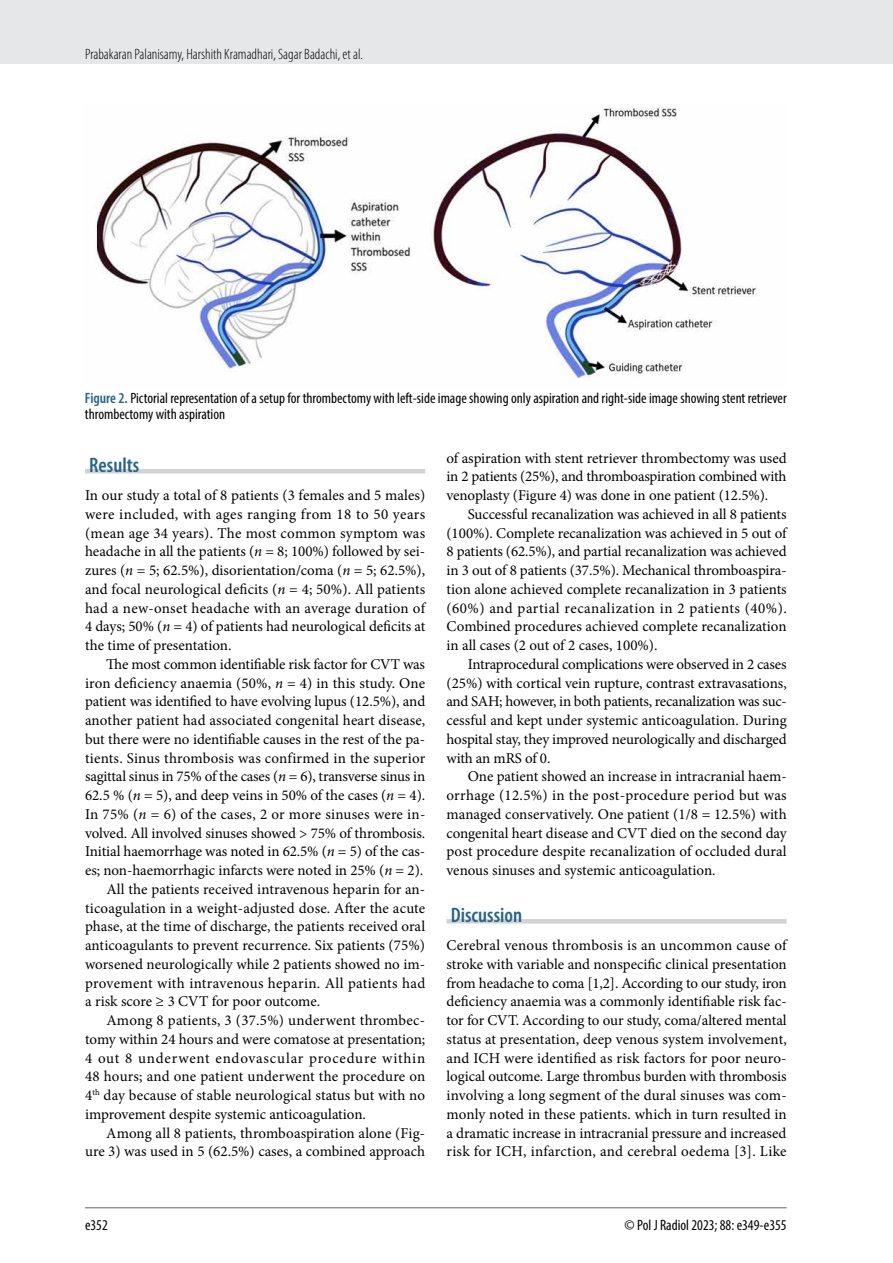
<style>
.page{position:relative;width:893px;height:1263px;background:#fff}
.page>*{position:absolute;margin:0;border:0;box-sizing:border-box;transform-origin:0 0}
.t1{font:600 condensed 21px "Myriad Pro";color:#25638e}
.t2{font:15px/18.8px "Minion Pro";color:#000;text-align:justify}
.t3{font:condensed 15px/16.5px "Myriad Pro";color:#000}
.t4{font:300 condensed 15px "Myriad Pro";color:#000}
.t5{font:15px "Minion Pro";letter-spacing:.025em;color:#000}
.t6{font:15px "Minion Pro";letter-spacing:.05em;color:#000}
.s1{font-weight:600;color:#25638e}
.s2{font-style:italic}
</style>
<div class="page">
<div style="left:0;top:0;width:893px;height:64px;background:#e6e7e8"></div>
<hr style="left:85px;top:1207px;width:702px;height:1px;background:#939598">
<hr style="left:85px;top:469px;width:340px;height:4px;background:#d1d3d4">
<hr style="left:446px;top:919px;width:341px;height:4px;background:#d1d3d4">
<img style="left:96px;top:107px;width:660px;height:271px">
<p class="t4" style="left:85px;top:45px;width:279px">Prabakaran Palanisamy, Harshith Kramadhari, Sagar Badachi, et al.</p>
<p class="t3" style="left:85px;top:389px;width:703px"><span class="s1">Figure 2.</span> Pictorial representation of a setup for thrombectomy with left-side image showing only aspiration and right-side image showing stent retriever thrombectomy with aspiration</p>
<h1 class="t1" style="left:89px;top:452px;width:51px">Results</h1>
<p class="t2" style="left:85px;top:486px;width:342px">In our study a total of 8 patients (3 females and 5 males) were included, with ages ranging from 18 to 50 years (mean age 34 years). The most common symptom was headache in all the patients (<span class="s2">n</span> = 8; 100%) followed by sei&shy;zures (<span class="s2">n</span> = 5; 62.5%), disorientation/coma (<span class="s2">n</span> = 5; 62.5%), and focal neurological deficits (<span class="s2">n</span> = 4; 50%). All patients had a new-onset headache with an average duration of 4 days; 50% (<span class="s2">n</span> = 4) of patients had neurological deficits at the time of presentation.</p>
<p class="t2" style="left:106px;top:655px;width:320px">The most common identifiable risk factor for CVT was</p>
<p class="t2" style="left:85px;top:673px;width:342px">iron deficiency anaemia (50%, <span class="s2">n</span> = 4) in this study. One</p>
<p class="t2" style="left:85px;top:692px;width:342px">patient was identified to have evolving lupus (12.5%), and</p>
<p class="t2" style="left:85px;top:711px;width:342px">another patient had associated congenital heart disease,</p>
<p class="t2" style="left:85px;top:730px;width:342px">but there were no identifiable causes in the rest of the pa-</p>
<p class="t2" style="left:85px;top:748px;width:342px">tients. Sinus thrombosis was confirmed in the superior</p>
<p class="t2" style="left:85px;top:767px;width:342px">sagittal sinus in 75% of the cases (<span class="s2">n</span> = 6), transverse sinus in</p>
<p class="t2" style="left:85px;top:786px;width:342px">62.5 % (<span class="s2">n</span> = 5), and deep veins in 50% of the cases (<span class="s2">n</span> = 4).</p>
<p class="t2" style="left:85px;top:805px;width:342px">In 75% (<span class="s2">n</span> = 6) of the cases, 2 or more sinuses were in-</p>
<p class="t2" style="left:85px;top:823px;width:342px">volved. All involved sinuses showed &gt; 75% of thrombosis.</p>
<p class="t2" style="left:85px;top:842px;width:342px">Initial haemorrhage was noted in 62.5% (<span class="s2">n</span> = 5) of the cas-</p>
<p class="t2" style="left:85px;top:861px;width:340px">es; non-haemorrhagic infarcts were noted in 25% (<span class="s2">n</span> = 2).</p>
<p class="t2" style="left:106px;top:880px;width:320px">All the patients received intravenous heparin for an-</p>
<p class="t2" style="left:85px;top:898px;width:342px">ticoagulation in a weight-adjusted dose. After the acute</p>
<p class="t2" style="left:85px;top:917px;width:342px">phase, at the time of discharge, the patients received oral</p>
<p class="t2" style="left:85px;top:936px;width:342px">anticoagulants to prevent recurrence. Six patients (75%)</p>
<p class="t2" style="left:85px;top:955px;width:342px">worsened neurologically while 2 patients showed no im-</p>
<p class="t5" style="left:85px;top:973px;width:342px">provement with intravenous heparin. All patients had</p>
<p class="t2" style="left:85px;top:992px;width:237px">a risk score ≥ 3 CVT for poor outcome.</p>
<p class="t2" style="left:106px;top:1011px;width:320px">Among 8 patients, 3 (37.5%) underwent thrombec-</p>
<p class="t2" style="left:85px;top:1030px;width:342px">tomy within 24 hours and were comatose at presentation;</p>
<p class="t6" style="left:85px;top:1048px;width:342px">4 out 8 underwent endovascular procedure within</p>
<p class="t2" style="left:85px;top:1067px;width:342px">48 hours; and one patient underwent the procedure on</p>
<p class="t2" style="left:85px;top:1086px;width:342px">4<sup>th</sup> day because of stable neurological status but with no</p>
<p class="t2" style="left:85px;top:1105px;width:283px">improvement despite systemic anticoagulation.</p>
<p class="t2" style="left:106px;top:1123px;width:320px">Among all 8 patients, thromboaspiration alone (Fig-</p>
<p class="t2" style="left:85px;top:1142px;width:341px">ure 3) was used in 5 (62.5%) cases, a combined approach</p>
<p class="t2" style="left:446px;top:448px;width:342px">of aspiration with stent retriever thrombectomy was used in 2 patients (25%), and thromboaspiration combined with venoplasty (Figure 4) was done in one patient (12.5%).</p>
<p class="t2" style="left:446px;top:505px;width:342px;text-indent:21px">Successful recanalization was achieved in all 8 patients (100%). Complete recanalization was achieved in 5 out of 8 patients (62.5%), and partial recanalization was achieved in 3 out of 8 patients (37.5%). Mechanical thromboaspira&shy;tion alone achieved complete recanalization in 3 patients (60%) and partial recanalization in 2 patients (40%).<br>Combined procedures achieved complete recanalization in all cases (2 out of 2 cases, 100%).</p>
<p class="t2" style="left:446px;top:655px;width:342px;text-indent:21px">Intraprocedural complications were observed in 2 cases (25%) with cortical vein rupture, contrast extravasations, and SAH; however, in both patients, recanalization was suc&shy;cessful and kept under systemic anticoagulation. During hospital stay, they improved neurologically and discharged with an mRS of 0.</p>
<p class="t2" style="left:446px;top:767px;width:342px;text-indent:21px">One patient showed an increase in intracranial haem&shy;orrhage (12.5%) in the post-procedure period but was managed conservatively. One patient (1/8 = 12.5%) with congenital heart disease and CVT died on the second day post procedure despite recanalization of occluded dural venous sinuses and systemic anticoagulation.</p>
<h1 class="t1" style="left:451px;top:902px;width:73px">Discussion</h1>
<p class="t2" style="left:446px;top:936px;width:342px">Cerebral venous thrombosis is an uncommon cause of stroke with variable and nonspecific clinical presentation from headache to coma [1,2]. According to our study, iron deficiency anaemia was a commonly identifiable risk fac&shy;tor for CVT. According to our study, coma/altered mental status at presentation, deep venous system involvement, and ICH were identified as risk factors for poor neuro&shy;logical outcome. Large thrombus burden with thrombosis involving a long segment of the dural sinuses was com&shy;monly noted in these patients. which in turn resulted in a dramatic increase in intracranial pressure and increased risk for ICH, infarction, and cerebral oedema [3]. Like</p>
<p class="t3" style="left:85px;top:1216px;width:24px">e352</p>
<p class="t3" style="left:625px;top:1216px;width:164px">© Pol J Radiol 2023; 88: e349-e355</p>
</div>
